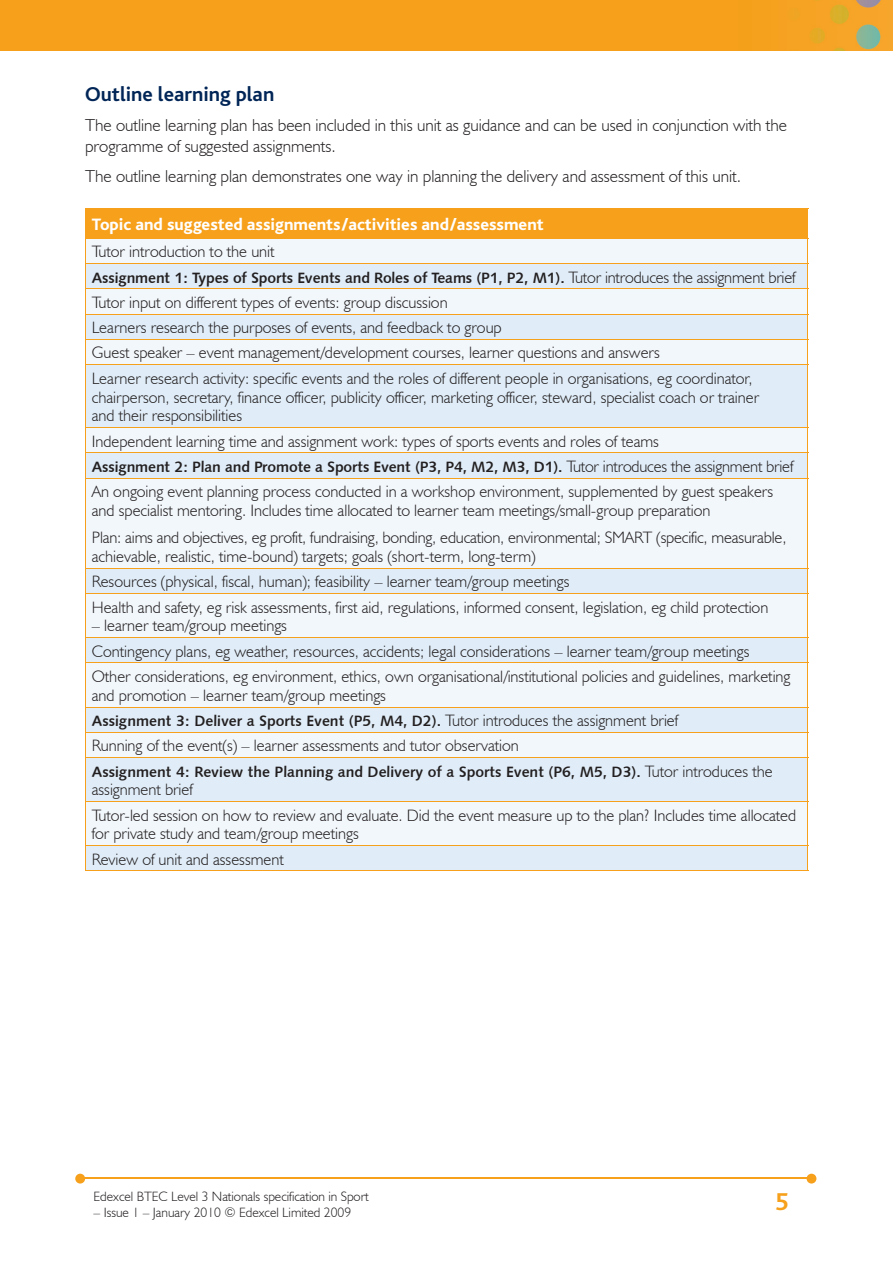
<style>
.page{position:relative;width:893px;height:1263px;background:#fff}
.page>*{position:absolute;margin:0;border:0;box-sizing:border-box;transform-origin:0 0}
.t1{font:700 25.5px "Bliss";color:#f6a01b}
.t2{font:700 21px "Bliss";color:#002556}
.t3{font:300 17.25px/21px "Humanist 521 BT";color:#231f20}
.t4{font:800 17.25px "Bliss";color:#fff}
.t5{font:300 16.5px/25.3px "Humanist 521 BT";color:#231f20}
.t6{font:15px "Humanist 531 BT Bold A";letter-spacing:-.01em;color:#231f20}
.t7{font:300 13.5px "Humanist 521 BT";color:#231f20}
.s1{font-family:"Humanist 521 BT";font-weight:300;font-size:16.5px}
</style>
<div class="page">
<img style="left:0;top:0;width:893px;height:51px">
<hr style="left:82px;top:1178px;width:728px;height:1px;background:#f6a01b">
<svg style="left:807px;top:1174px;width:9px;height:9px"></svg>
<svg style="left:75px;top:1174px;width:10px;height:9px"></svg>
<div style="left:85px;top:208px;width:723px;height:30px;background:#f6a01b"></div>
<div style="left:86px;top:239px;width:721px;height:24px;background:#f2f7fb"></div>
<svg style="left:86px;top:264px;width:721px;height:607px;fill:#f2f7fb"></svg>
<hr style="left:85px;top:238px;width:723px;height:1px;background:#f6a01b">
<hr style="left:85px;top:263px;width:723px;height:1px;background:#f6a01b">
<hr style="left:85px;top:289px;width:723px;height:1px;background:#f6a01b">
<hr style="left:85px;top:314px;width:723px;height:1px;background:#f6a01b">
<svg style="left:85px;top:239px;width:1px;height:125px"></svg>
<svg style="left:807px;top:239px;width:1px;height:125px"></svg>
<hr style="left:85px;top:339px;width:723px;height:1px;background:#f6a01b">
<hr style="left:85px;top:365px;width:1px;height:62px;background:#f6a01b">
<hr style="left:807px;top:365px;width:1px;height:62px;background:#f6a01b">
<hr style="left:85px;top:364px;width:723px;height:1px;background:#f6a01b">
<hr style="left:85px;top:427px;width:723px;height:1px;background:#f6a01b">
<svg style="left:85px;top:428px;width:1px;height:50px"></svg>
<svg style="left:807px;top:428px;width:1px;height:50px"></svg>
<hr style="left:85px;top:453px;width:723px;height:1px;background:#f6a01b">
<hr style="left:85px;top:479px;width:1px;height:89px;background:#f6a01b">
<hr style="left:807px;top:479px;width:1px;height:89px;background:#f6a01b">
<hr style="left:85px;top:478px;width:723px;height:1px;background:#f6a01b">
<svg style="left:85px;top:569px;width:1px;height:24px"></svg>
<svg style="left:807px;top:569px;width:1px;height:24px"></svg>
<hr style="left:85px;top:568px;width:723px;height:1px;background:#f6a01b">
<hr style="left:85px;top:594px;width:1px;height:43px;background:#f6a01b">
<hr style="left:807px;top:594px;width:1px;height:43px;background:#f6a01b">
<hr style="left:85px;top:593px;width:723px;height:1px;background:#f6a01b">
<svg style="left:85px;top:638px;width:1px;height:25px"></svg>
<svg style="left:807px;top:638px;width:1px;height:25px"></svg>
<hr style="left:85px;top:637px;width:723px;height:1px;background:#f6a01b">
<hr style="left:85px;top:663px;width:1px;height:44px;background:#f6a01b">
<hr style="left:807px;top:663px;width:1px;height:44px;background:#f6a01b">
<hr style="left:85px;top:663px;width:723px;height:1px;background:#f6a01b">
<hr style="left:85px;top:707px;width:723px;height:1px;background:#f6a01b">
<svg style="left:85px;top:708px;width:1px;height:49px"></svg>
<svg style="left:807px;top:708px;width:1px;height:49px"></svg>
<hr style="left:85px;top:732px;width:723px;height:1px;background:#f6a01b">
<hr style="left:85px;top:758px;width:1px;height:43px;background:#f6a01b">
<hr style="left:807px;top:758px;width:1px;height:43px;background:#f6a01b">
<hr style="left:85px;top:757px;width:723px;height:1px;background:#f6a01b">
<hr style="left:85px;top:802px;width:1px;height:43px;background:#f6a01b">
<hr style="left:807px;top:802px;width:1px;height:43px;background:#f6a01b">
<hr style="left:85px;top:801px;width:723px;height:1px;background:#f6a01b">
<hr style="left:85px;top:871px;width:723px;height:1px;background:#f6a01b">
<svg style="left:85px;top:846px;width:1px;height:25px"></svg>
<svg style="left:807px;top:846px;width:1px;height:25px"></svg>
<hr style="left:85px;top:845px;width:723px;height:1px;background:#f6a01b">
<p class="t2" style="left:85px;top:83px;width:191px">Outline learning plan</p>
<p class="t3" style="left:85px;top:114px;width:704px">The outline learning plan has been included in this unit as guidance and can be used in conjunction with the programme of suggested assignments.</p>
<p class="t3" style="left:85px;top:165px;width:657px">The outline learning plan demonstrates one way in planning the delivery and assessment of this unit.</p>
<p class="t4" style="left:92px;top:215px;width:453px">Topic and suggested assignments/activities and/assessment</p>
<p class="t5" style="left:92px;top:239px;width:184px">Tutor introduction to the unit</p>
<p class="t6" style="left:92px;top:268px;width:705px">Assignment 1: Types of Sports Events and Roles of Teams (P1, P2, M1). <span class="s1">Tutor introduces the assignment brief</span></p>
<p class="t5" style="left:92px;top:289px;width:662px">Tutor input on different types of events: group discussion<br>Learners research the purposes of events, and feedback to group<br>Guest speaker – event management/development courses, learner questions and answers<br>Learner research activity: specific events and the roles of different people in organisations, eg coordinator,</p>
<p class="t5" style="left:92px;top:387px;width:669px;line-height:18.8px">chairperson, secretary, finance officer, publicity officer, marketing officer, steward, specialist coach or trainer and their responsibilities</p>
<p class="t5" style="left:92px;top:428px;width:569px">Independent learning time and assignment work: types of sports events and roles of teams</p>
<p class="t6" style="left:92px;top:457px;width:703px">Assignment 2: Plan and Promote a Sports Event (P3, P4, M2, M3, D1). <span class="s1">Tutor introduces the assignment brief</span></p>
<p class="t5" style="left:92px;top:482px;width:683px;line-height:18.8px">An ongoing event planning process conducted in a workshop environment, supplemented by guest speakers and specialist mentoring. Includes time allocated to learner team meetings/small-group preparation</p>
<p class="t5" style="left:92px;top:528px;width:696px;line-height:18.8px">Plan: aims and objectives, eg profit, fundraising, bonding, education, environmental; SMART (specific, measurable, achievable, realistic, time-bound) targets; goals (short-term, long-term)</p>
<p class="t5" style="left:92px;top:569px;width:678px">Resources (physical, fiscal, human); feasibility – learner team/group meetings<br>Health and safety, eg risk assessments, first aid, regulations, informed consent, legislation, eg child protection</p>
<p class="t5" style="left:92px;top:613px;width:700px">– learner team/group meetings<br>Contingency plans, eg weather, resources, accidents; legal considerations – learner team/group meetings<br>Other considerations, eg environment, ethics, own organisational/institutional policies and guidelines, marketing</p>
<p class="t5" style="left:92px;top:682px;width:296px">and promotion – learner team/group meetings</p>
<p class="t6" style="left:92px;top:711px;width:588px">Assignment 3: Deliver a Sports Event (P5, M4, D2). <span class="s1">Tutor introduces the assignment brief</span></p>
<p class="t5" style="left:92px;top:733px;width:429px">Running of the event(s) – learner assessments and tutor observation</p>
<p class="t6" style="left:92px;top:762px;width:682px">Assignment 4: Review the Planning and Delivery of a Sports Event (P6, M5, D3). <span class="s1">Tutor introduces the</span></p>
<p class="t5" style="left:92px;top:777px;width:706px">assignment brief<br>Tutor-led session on how to review and evaluate. Did the event measure up to the plan? Includes time allocated</p>
<p class="t5" style="left:92px;top:821px;width:268px">for private study and team/group meetings<br>Review of unit and assessment</p>
<p class="t7" style="left:94px;top:1188px;width:277px">Edexcel BTEC Level 3 Nationals specification in Sport</p>
<p class="t7" style="left:94px;top:1204px;width:259px">– Issue 1 – January 2010 © Edexcel Limited 2009</p>
<h1 class="t1" style="left:775px;top:1189px;width:15px">5</h1>
</div>
